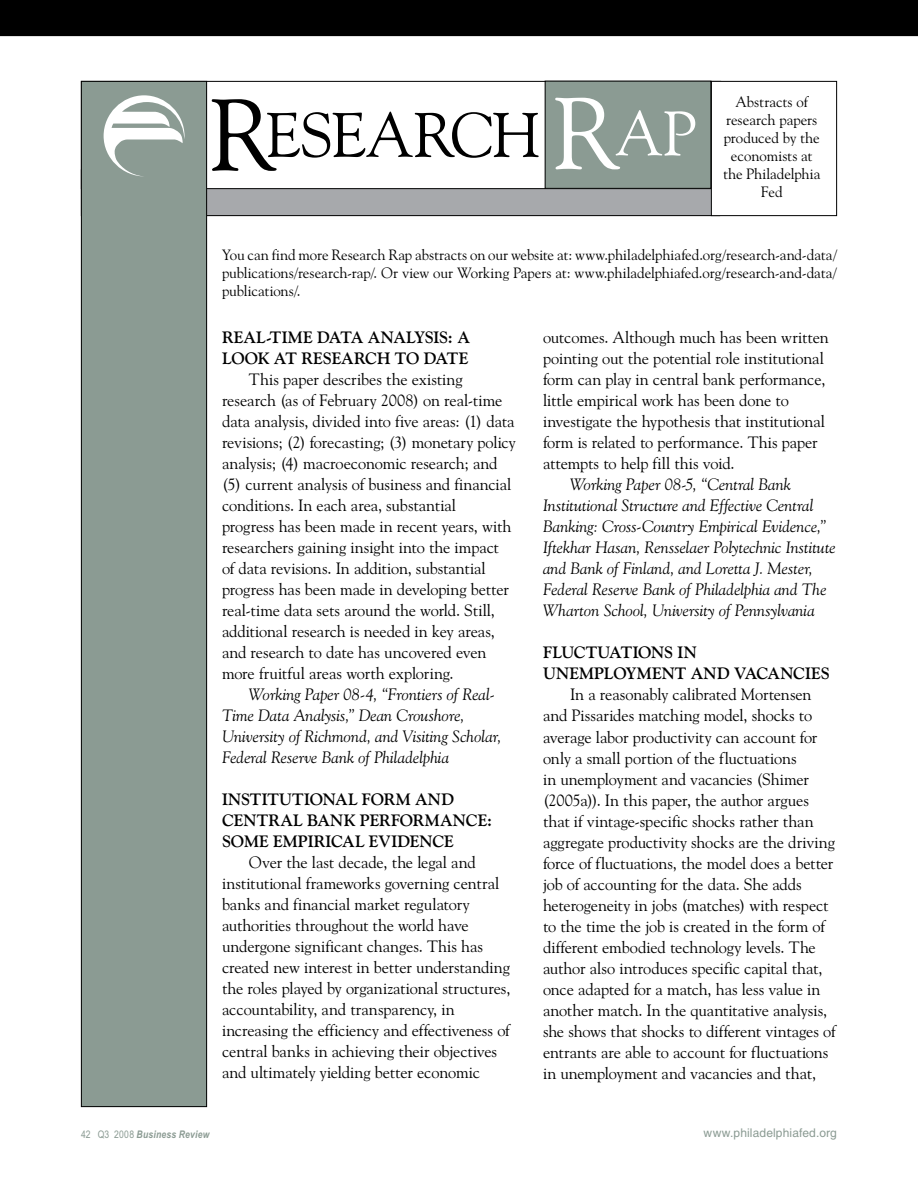
<style>
.page{position:relative;width:918px;height:1188px;background:#fff}
.page>*{position:absolute;margin:0;border:0;box-sizing:border-box;transform-origin:0 0}
.t1{font:102px "Goudy Old Style BT";color:#000}
.t2{font:63px "Goudy Old Style BT";letter-spacing:-.015em;color:#000}
.t3{font:16.5px/21px "Goudy Old Style BT";letter-spacing:-.01em;color:#000}
.t4{font:italic 16.5px/21px "Goudy Old Style BT";color:#000}
.t5{font:700 16.5px/21px "Goudy Old Style BT";color:#000}
.t6{font:15px/18px "Goudy Old Style BT";letter-spacing:-.005em;color:#000;text-align:justify}
.t7{font:12px "Helvetica";letter-spacing:.01em;color:#8b9b93}
.t8{font:italic 700 10.5px "Arial Narrow";letter-spacing:.02em;color:#8b9b93}
.s1{font-size:102px;color:#fff}
.s2{color:#fff}
.s3{font-weight:400;font-style:normal}
</style>
<div class="page">
<div style="left:81px;top:170px;width:639px;height:46px;background:#a7a9ac"></div>
<div style="left:81px;top:170px;width:639px;height:46px;border:1px solid #000"></div>
<div style="left:0;top:0;width:918px;height:36px;background:#000"></div>
<div style="left:81px;top:81px;width:640px;height:108px;background:#fff"></div>
<div style="left:81px;top:81px;width:126px;height:1026px;background:#8b9b93"></div>
<div style="left:81px;top:81px;width:126px;height:1026px;border:1px solid #000"></div>
<div style="left:711px;top:81px;width:126px;height:135px;background:#fff"></div>
<div style="left:711px;top:81px;width:126px;height:135px;border:1px solid #000"></div>
<div style="left:545px;top:81px;width:166px;height:107px;background:#8b9b93"></div>
<div style="left:545px;top:81px;width:166px;height:108px;border:1px solid #000"></div>
<svg style="left:104px;top:95px;width:80px;height:81px"></svg>
<h2 class="t2" style="left:266px;top:112px;width:433px">ESEARCH <span class="s1">R</span><span class="s2">AP</span></h2>
<h1 class="t1" style="left:209px;top:95px;width:67px">R</h1>
<p class="t6" style="left:723px;top:94px;width:99px;text-align:center">Abstracts of research papers produced by the economists at the Philadelphia</p>
<p class="t6" style="left:761px;top:184px;width:23px">Fed</p>
<p class="t6" style="left:222px;top:247px;width:616px">You can find more Research Rap abstracts on our website at: www.philadelphiafed.org/research-and-data/ publications/research-rap/. Or view our Working Papers at: www.philadelphiafed.org/research-and-data/ publications/.</p>
<p class="t5" style="left:222px;top:328px;width:249px">REAL-TIME DATA ANALYSIS: A<br>LOOK AT RESEARCH TO DATE</p>
<p class="t3" style="left:222px;top:370px;width:295px;text-indent:27px">This paper describes the existing research (as of February 2008) on real-time data analysis, divided into five areas: (1) data revisions; (2) forecasting; (3) monetary policy analysis; (4) macroeconomic research; and (5) current analysis of business and financial conditions. In each area, substantial<br>progress has been made in recent years, with researchers gaining insight into the impact<br>of data revisions. In addition, substantial progress has been made in developing better real-time data sets around the world. Still, additional research is needed in key areas, and research to date has uncovered even more fruitful areas worth exploring.</p>
<p class="t4" style="left:222px;top:685px;width:281px;text-indent:27px">Working Paper 08-4, “Frontiers of Real-Time Data Analysis,” Dean Croushore, University of Richmond, and Visiting Scholar, Federal Reserve Bank of Philadelphia</p>
<p class="t5" style="left:222px;top:790px;width:272px">INSTITUTIONAL FORM AND<br>CENTRAL BANK PERFORMANCE:<br>SOME EMPIRICAL EVIDENCE</p>
<p class="t3" style="left:222px;top:853px;width:290px;text-indent:27px">Over the last decade, the legal and institutional frameworks governing central banks and financial market regulatory authorities throughout the world have undergone significant changes. This has created new interest in better understanding the roles played by organizational structures, accountability, and transparency, in increasing the efficiency and effectiveness of central banks in achieving their objectives and ultimately yielding better economic</p>
<p class="t3" style="left:543px;top:328px;width:287px">outcomes. Although much has been written pointing out the potential role institutional form can play in central bank performance, little empirical work has been done to investigate the hypothesis that institutional form is related to performance. This paper attempts to help fill this void.</p>
<p class="t4" style="left:543px;top:475px;width:294px;text-indent:27px">Working Paper 08-5, “Central Bank Institutional Structure and Effective Central Banking: Cross-Country Empirical Evidence,” Iftekhar Hasan, Rensselaer Polytechnic Institute and Bank of Finland, and Loretta J. Mester, Federal Reserve Bank of Philadelphia and The Wharton School, University of Pennsylvania</p>
<p class="t5" style="left:543px;top:644px;width:288px">FLUCTUATIONS IN<br>UNEMPLOYMENT AND VACANCIES</p>
<p class="t3" style="left:543px;top:685px;width:294px;text-indent:27px">In a reasonably calibrated Mortensen and Pissarides matching model, shocks to average labor productivity can account for only a small portion of the fluctuations<br>in unemployment and vacancies (Shimer (2005a)). In this paper, the author argues that if vintage-specific shocks rather than aggregate productivity shocks are the driving force of fluctuations, the model does a better job of accounting for the data. She adds heterogeneity in jobs (matches) with respect to the time the job is created in the form of different embodied technology levels. The author also introduces specific capital that, once adapted for a match, has less value in another match. In the quantitative analysis, she shows that shocks to different vintages of entrants are able to account for fluctuations in unemployment and vacancies and that,</p>
<p class="t8" style="left:81px;top:1128px;width:130px"><span class="s3">42 Q3 2008</span> Business Review</p>
<p class="t7" style="left:704px;top:1129px;width:135px">www.philadelphiafed.org</p>
</div>
